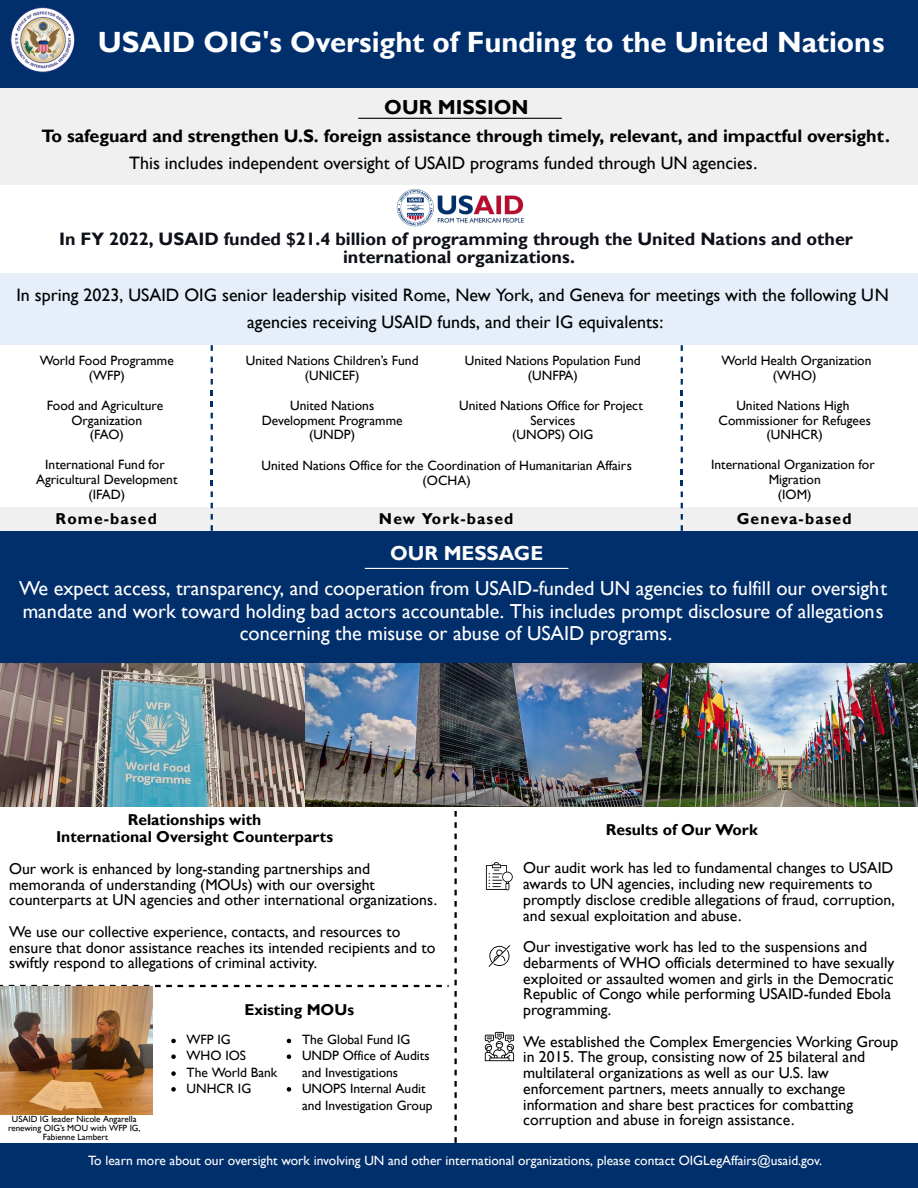
<style>
.page{position:relative;width:918px;height:1188px;background:#fff}
.page>*{position:absolute;margin:0;border:0;box-sizing:border-box;transform-origin:0 0}
.t1{font:700 29.25px "Gill Sans";color:#fff}
.t2{font:20.25px/22.5px "Gill Sans";color:#fff;text-align:center}
.t3{font:700 20.25px "Gill Sans";color:#000}
.t4{font:700 20.25px "Gill Sans";color:#fff}
.t5{font:18px "Gill Sans";color:#000}
.t6{font:700 18px/18px "Gill Sans";color:#0e101a;text-align:center}
.t7{font:700 18px "Gill Sans";color:#000}
.t8{font:15.75px/15.8px "Gill Sans";color:#000}
.t9{font:700 15.75px/16.9px "Gill Sans";color:#000;text-align:center}
.t10{font:700 15.75px "Gill Sans";letter-spacing:.07em;color:#000}
.t11{font:13.5px/16.3px "Gill Sans";color:#000}
.t12{font:13.5px "Gill Sans";color:#fff}
.t13{font:9px/9px "Gill Sans";color:#000;text-align:center}
</style>
<div class="page">
<div style="left:0;top:273px;width:918px;height:72px;background:#e5eef9"></div>
<div style="left:0;top:531px;width:918px;height:132px;background:#002f6c"></div>
<div style="left:0;top:0;width:918px;height:88px;background:#002f6c"></div>
<div style="left:0;top:88px;width:918px;height:96px;background:#f0f0f0"></div>
<hr style="left:365px;top:568px;width:203px;height:1px;background:#fff">
<hr style="left:358px;top:118px;width:204px;height:1px;background:#000">
<svg style="left:454px;top:1025px;width:3px;height:118px"></svg>
<svg style="left:454px;top:935px;width:3px;height:39px"></svg>
<svg style="left:454px;top:811px;width:3px;height:118px"></svg>
<img style="left:10px;top:7px;width:65px;height:66px">
<img style="left:378px;top:184px;width:162px;height:43px">
<div style="left:0;top:508px;width:918px;height:23px;background:#f0f0f0"></div>
<svg style="left:681px;top:469px;width:2px;height:62px"></svg>
<svg style="left:211px;top:469px;width:2px;height:62px"></svg>
<svg style="left:211px;top:345px;width:2px;height:62px"></svg>
<svg style="left:681px;top:345px;width:2px;height:62px"></svg>
<svg style="left:211px;top:413px;width:2px;height:50px"></svg>
<svg style="left:681px;top:413px;width:2px;height:50px"></svg>
<img style="left:0;top:664px;width:305px;height:142px">
<img style="left:305px;top:663px;width:613px;height:143px">
<svg style="left:0;top:985px;width:59px;height:2px"></svg>
<svg style="left:65px;top:985px;width:28px;height:2px"></svg>
<svg style="left:99px;top:985px;width:28px;height:2px"></svg>
<svg style="left:133px;top:985px;width:151px;height:2px"></svg>
<svg style="left:290px;top:985px;width:28px;height:2px"></svg>
<svg style="left:324px;top:985px;width:28px;height:2px"></svg>
<svg style="left:358px;top:980px;width:99px;height:39px"></svg>
<img style="left:0;top:987px;width:152px;height:128px">
<svg style="left:171px;top:1039px;width:5px;height:4px"></svg>
<svg style="left:287px;top:1039px;width:4px;height:4px"></svg>
<svg style="left:171px;top:1054px;width:5px;height:5px"></svg>
<svg style="left:287px;top:1054px;width:4px;height:5px"></svg>
<svg style="left:171px;top:1071px;width:5px;height:5px"></svg>
<svg style="left:171px;top:1087px;width:5px;height:5px"></svg>
<svg style="left:287px;top:1087px;width:4px;height:5px"></svg>
<svg style="left:486px;top:862px;width:27px;height:28px"></svg>
<svg style="left:489px;top:945px;width:21px;height:22px"></svg>
<svg style="left:485px;top:1032px;width:29px;height:29px"></svg>
<div style="left:0;top:1143px;width:918px;height:45px;background:#002f6c"></div>
<h1 class="t1" style="left:98px;top:25px;width:789px">USAID OIG's Oversight of Funding to the United Nations</h1>
<h1 class="t3" style="left:384px;top:95px;width:146px">OUR MISSION</h1>
<h1 class="t7" style="left:41px;top:125px;width:850px">To safeguard and strengthen U.S. foreign assistance through timely, relevant, and impactful oversight.</h1>
<h1 class="t5" style="left:129px;top:152px;width:630px">This includes independent oversight of USAID programs funded through UN agencies.</h1>
<h1 class="t6" style="left:59px;top:230px;width:795px">In FY 2022, USAID funded $21.4 billion of programming through the United Nations and other international organizations.</h1>
<p class="t5" style="left:16px;top:285px;width:874px">In spring 2023, USAID OIG senior leadership visited Rome, New York, and Geneva for meetings with the following UN</p>
<h1 class="t5" style="left:247px;top:312px;width:418px">agencies receiving USAID funds, and their IG equivalents:</h1>
<p class="t11" style="left:40px;top:352px;width:136px">World Food Programme</p>
<p class="t11" style="left:246px;top:352px;width:174px">United Nations Children’s Fund</p>
<p class="t11" style="left:465px;top:352px;width:177px">United Nations Population Fund</p>
<p class="t11" style="left:722px;top:352px;width:152px">World Health Organization</p>
<p class="t11" style="left:89px;top:367px;width:38px">(WFP)</p>
<p class="t11" style="left:305px;top:367px;width:56px">(UNICEF)</p>
<p class="t11" style="left:528px;top:367px;width:51px">(UNFPA)</p>
<p class="t11" style="left:773px;top:367px;width:45px">(WHO)</p>
<p class="t11" style="left:47px;top:397px;width:118px">Food and Agriculture</p>
<p class="t11" style="left:290px;top:397px;width:86px">United Nations</p>
<p class="t11" style="left:459px;top:397px;width:185px">United Nations Office for Project</p>
<p class="t11" style="left:736px;top:397px;width:115px">United Nations High</p>
<p class="t11" style="left:71px;top:412px;width:72px">Organization</p>
<p class="t11" style="left:262px;top:412px;width:143px">Development Programme</p>
<p class="t11" style="left:530px;top:412px;width:46px">Services</p>
<p class="t11" style="left:719px;top:412px;width:154px">Commissioner for Refugees</p>
<p class="t11" style="left:90px;top:427px;width:35px">(FAO)</p>
<p class="t11" style="left:309px;top:427px;width:47px">(UNDP)</p>
<p class="t11" style="left:512px;top:427px;width:83px">(UNOPS) OIG</p>
<p class="t11" style="left:767px;top:427px;width:58px">(UNHCR)</p>
<p class="t11" style="left:45px;top:456px;width:121px">International Fund for</p>
<p class="t11" style="left:262px;top:458px;width:372px">United Nations Office for the Coordination of Humanitarian Affairs</p>
<p class="t11" style="left:711px;top:456px;width:165px">International Organization for</p>
<p class="t11" style="left:36px;top:472px;width:143px">Agricultural Development</p>
<p class="t11" style="left:769px;top:472px;width:54px">Migration</p>
<p class="t10" style="left:56px;top:509px;width:103px">Rome-based</p>
<p class="t10" style="left:379px;top:509px;width:136px">New York-based</p>
<p class="t10" style="left:737px;top:510px;width:116px">Geneva-based</p>
<p class="t11" style="left:423px;top:472px;width:50px">(OCHA)</p>
<p class="t11" style="left:88px;top:486px;width:38px">(IFAD)</p>
<p class="t11" style="left:778px;top:486px;width:35px">(IOM)</p>
<h1 class="t4" style="left:390px;top:541px;width:155px">OUR MESSAGE</h1>
<h1 class="t2" style="left:19px;top:577px;width:869px">We expect access, transparency, and cooperation from USAID-funded UN agencies to fulfill our oversight mandate and work toward holding bad actors accountable. This includes prompt disclosure of allegations concerning the misuse or abuse of USAID programs.</h1>
<p class="t9" style="left:56px;top:812px;width:279px">Relationships with<br>International Oversight Counterparts</p>
<p class="t8" style="left:9px;top:860px;width:430px">Our work is enhanced by long-standing partnerships and memoranda of understanding (MOUs) with our oversight counterparts at UN agencies and other international organizations.</p>
<p class="t8" style="left:9px;top:923px;width:428px">We use our collective experience, contacts, and resources to ensure that donor assistance reaches its intended recipients and to swiftly respond to allegations of criminal activity.</p>
<p class="t9" style="left:244px;top:1001px;width:111px">Existing MOUs</p>
<p class="t11" style="left:187px;top:1032px;width:92px;line-height:16.1px">WFP IG<br>WHO IOS<br>The World Bank<br>UNHCR IG</p>
<p class="t11" style="left:302px;top:1031px;width:132px">The Global Fund IG<br>UNDP Office of Audits and Investigations<br>UNOPS Internal Audit and Investigation Group</p>
<p class="t13" style="left:8px;top:1114px;width:134px">USAID IG leader Nicole Angarella renewing OIG’s MOU with WFP IG,<br>Fabienne Lambert</p>
<p class="t9" style="left:606px;top:821px;width:153px">Results of Our Work</p>
<p class="t8" style="left:523px;top:860px;width:373px">Our audit work has led to fundamental changes to USAID awards to UN agencies, including new requirements to promptly disclose credible allegations of fraud, corruption, and sexual exploitation and abuse.</p>
<p class="t8" style="left:523px;top:939px;width:373px">Our investigative work has led to the suspensions and debarments of WHO officials determined to have sexually exploited or assaulted women and girls in the Democratic Republic of Congo while performing USAID-funded Ebola programming.</p>
<p class="t8" style="left:523px;top:1033px;width:377px">We established the Complex Emergencies Working Group in 2015. The group, consisting now of 25 bilateral and multilateral organizations as well as our U.S. law enforcement partners, meets annually to exchange information and share best practices for combatting corruption and abuse in foreign assistance.</p>
<p class="t12" style="left:88px;top:1152px;width:735px">To learn more about our oversight work involving UN and other international organizations, please contact OIGLegAffairs@usaid.gov.</p>
</div>
